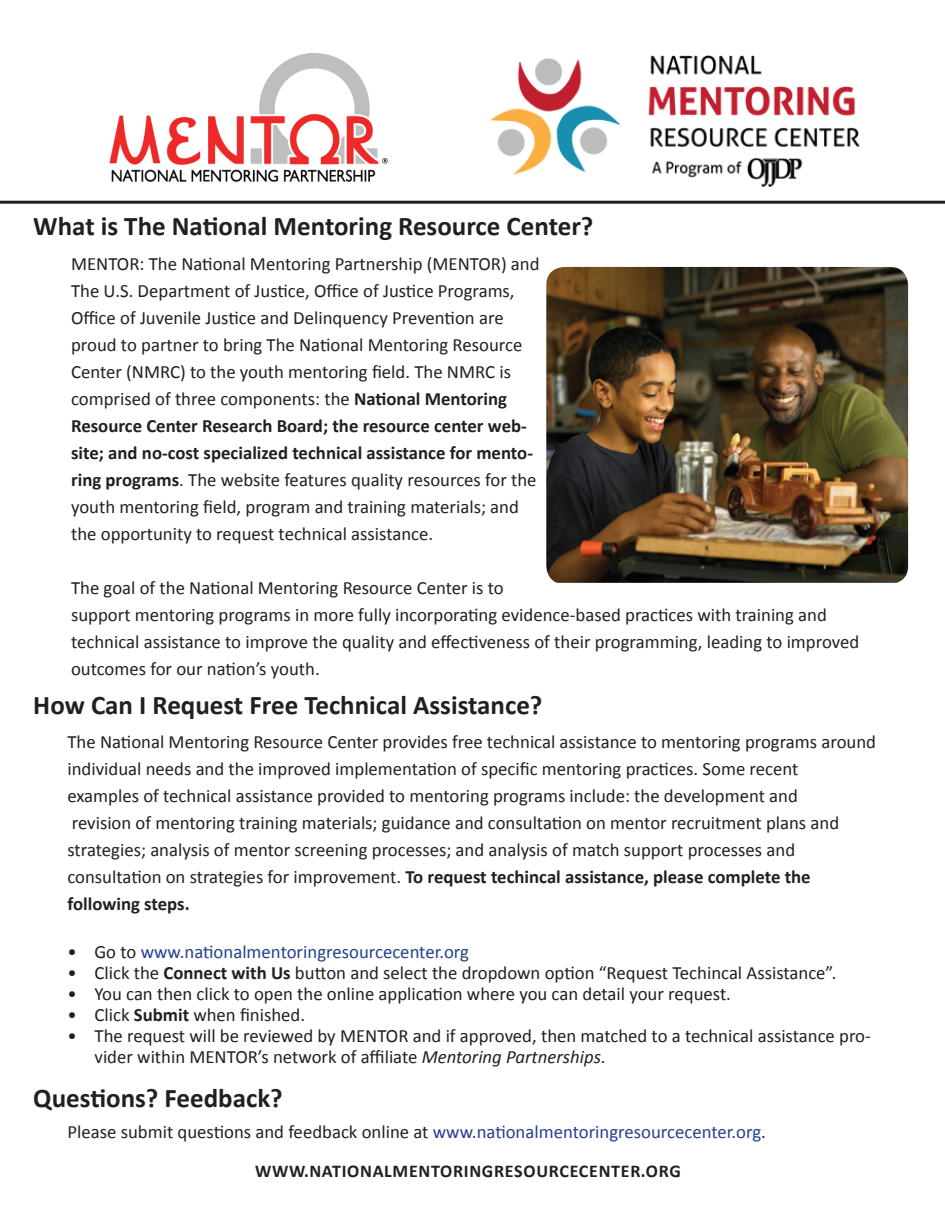
<style>
.page{position:relative;width:945px;height:1215px;background:#fff}
.page>*{position:absolute;margin:0;border:0;box-sizing:border-box;transform-origin:0 0}
.t1{font:700 27px "Calibri";color:#231f20}
.t2{font:18.75px/27px "Calibri";color:#231f20}
.t3{font:18.75px "Calibri";color:#253f8e}
.t4{font:700 18px "Calibri";letter-spacing:.04em;color:#231f20}
.s1{font-weight:700}
.s2{color:#231f20}
.s3{font-style:italic}
.s4{color:#253f8e}
</style>
<div class="page">
<img style="left:109px;top:53px;width:279px;height:129px">
<img style="left:490px;top:55px;width:370px;height:131px">
<hr style="left:0;top:201px;width:945px;height:3px;background:#231f20">
<img style="left:546px;top:267px;width:362px;height:316px">
<h1 class="t1" style="left:33px;top:209px;width:562px">What is The National Mentoring Resource Center?</h1>
<p class="t2" style="left:71px;top:250px;width:470px">MENTOR: The National Mentoring Partnership (MENTOR) and The U.S. Department of Justice, Office of Justice Programs, Office of Juvenile Justice and Delinquency Prevention are proud to partner to bring The National Mentoring Resource Center (NMRC) to the youth mentoring field. The NMRC is comprised of three components: the <span class="s1">National Mentoring Resource Center Research Board; the resource center web&shy;site; and no-cost specialized technical assistance for mento&shy;ring programs</span>. The website features quality resources for the youth mentoring field, program and training materials; and the opportunity to request technical assistance.</p>
<p class="t2" style="left:71px;top:574px;width:790px">The goal of the National Mentoring Resource Center is to<br>support mentoring programs in more fully incorporating evidence-based practices with training and technical assistance to improve the quality and effectiveness of their programming, leading to improved outcomes for our nation’s youth.</p>
<h1 class="t1" style="left:33px;top:687px;width:511px">How Can I Request Free Technical Assistance?</h1>
<p class="t2" style="left:68px;top:728px;width:810px">The National Mentoring Resource Center provides free technical assistance to mentoring programs around individual needs and the improved implementation of specific mentoring practices. Some recent<br>examples of technical assistance provided to mentoring programs include: the development and<br>revision of mentoring training materials; guidance and consultation on mentor recruitment plans and strategies; analysis of mentor screening processes; and analysis of match support processes and consultation on strategies for improvement. <span class="s1">To request techincal assistance, please complete the following steps.</span></p>
<p class="t3" style="left:68px;top:940px;width:403px"><span class="s2">• Go to</span> www.nationalmentoringresourcecenter.org</p>
<p class="t2" style="left:68px;top:959px;width:770px">• Click the <span class="s1">Connect with Us</span> button and select the dropdown option “Request Techincal Assistance”.</p>
<p class="t2" style="left:68px;top:980px;width:665px">• You can then click to open the online application where you can detail your request.</p>
<p class="t2" style="left:68px;top:1001px;width:239px">• Click <span class="s1">Submit</span> when finished.</p>
<p class="t2" style="left:95px;top:1025px;width:778px;line-height:21px;text-indent:-27px">• The request will be reviewed by MENTOR and if approved, then matched to a technical assistance pro&shy;vider within MENTOR’s network of affiliate <span class="s3">Mentoring Partnerships</span>.</p>
<h1 class="t1" style="left:33px;top:1081px;width:251px">Questions? Feedback?</h1>
<p class="t2" style="left:68px;top:1119px;width:700px">Please submit questions and feedback online at <span class="s4">www.nationalmentoringresourcecenter.org</span>.</p>
<p class="t4" style="left:255px;top:1160px;width:427px">www.Nationalmentoringresourcecenter.org</p>
</div>
